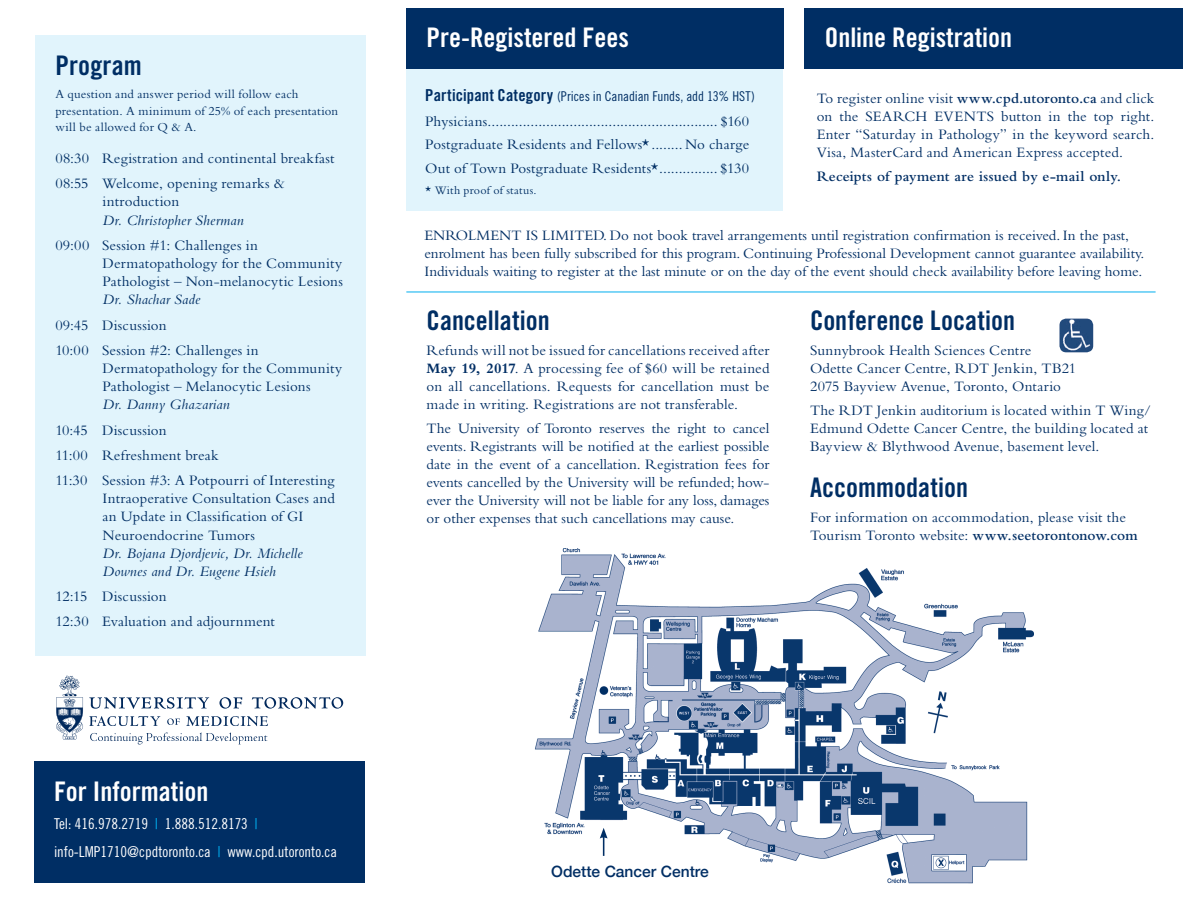
<style>
.page{position:relative;width:1188px;height:918px;background:#fff}
.page>*{position:absolute;margin:0;border:0;box-sizing:border-box;transform-origin:0 0}
.t1{font:27px "Trade Gothic LT Std Bd Cn 20";color:#fff}
.t2{font:27px "Trade Gothic LT Std Bd Cn 20";color:#002e64}
.t3{font:500 15.6px "Helvetica Neue";color:#002e64}
.t4{font:15px/18px "Bembo Std";letter-spacing:.005em;color:#002e64}
.t5{font:15px "Trade Gothic LT Std Cn 18";color:#fff}
.t6{font:600 15px "Bembo Std";letter-spacing:.005em;color:#002e64}
.t7{font:13.5px "Trade Gothic LT Std Cn 18";letter-spacing:-.01em;color:#002e64}
.t8{font:12.75px/16.5px "Bembo Std";letter-spacing:.015em;color:#002e64}
.t9{font:12px "Bembo Std";letter-spacing:.015em;color:#002e64}
.s1{font-style:italic}
.s2{color:#00aeef}
.s3{font-family:"Trade Gothic LT Std Bd Cn 20";font-size:16.5px}
.s4{font-weight:600}
.s5{font-weight:700}
</style>
<div class="page">
<div style="left:35px;top:35px;width:331px;height:621px;background:#e1f4fc"></div>
<div style="left:406px;top:69px;width:377px;height:141px;background:#e1f4fc"></div>
<div style="left:406px;top:8px;width:378px;height:61px;background:#002e64"></div>
<div style="left:805px;top:8px;width:378px;height:61px;background:#002e64"></div>
<img style="left:535px;top:548px;width:499px;height:336px">
<div style="left:34px;top:761px;width:330px;height:122px;background:#002e64"></div>
<hr style="left:406px;top:292px;width:750px;height:1px;background:#00aeef">
<svg style="left:600px;top:828px;width:8px;height:28px"></svg>
<img style="left:1059px;top:319px;width:34px;height:33px">
<svg style="left:89px;top:716px;width:71px;height:10px"></svg>
<svg style="left:167px;top:719px;width:13px;height:6px"></svg>
<svg style="left:186px;top:716px;width:82px;height:10px"></svg>
<svg style="left:90px;top:733px;width:177px;height:11px"></svg>
<svg style="left:89px;top:697px;width:254px;height:12px"></svg>
<svg style="left:56px;top:676px;width:27px;height:64px"></svg>
<p class="t2" style="left:55px;top:49px;width:88px">Program</p>
<p class="t8" style="left:55px;top:86px;width:284px">A question and answer period will follow each presentation. A minimum of 25% of each presentation will be allowed for Q &amp; A.</p>
<p class="t4" style="left:55px;top:149px;width:281px">08:30 Registration and continental breakfast</p>
<p class="t4" style="left:103px;top:174px;width:184px;text-indent:-47px">08:55 Welcome, opening remarks &amp; introduction<br><span class="s1">Dr. Christopher Sherman</span></p>
<p class="t4" style="left:103px;top:235px;width:242px;text-indent:-47px">09:00 Session #1: Challenges in<br>Dermatopathology for the Community<br>Pathologist – Non-melanocytic Lesions<br><span class="s1">Dr. Shachar Sade</span></p>
<p class="t4" style="left:55px;top:316px;width:113px">09:45 Discussion</p>
<p class="t4" style="left:103px;top:340px;width:241px;text-indent:-47px">10:00 Session #2: Challenges in<br>Dermatopathology for the Community<br>Pathologist – Melanocytic Lesions<br><span class="s1">Dr. Danny Ghazarian</span></p>
<p class="t4" style="left:55px;top:421px;width:113px">10:45 Discussion</p>
<p class="t4" style="left:55px;top:446px;width:165px">11:00 Refreshment break</p>
<p class="t4" style="left:103px;top:471px;width:234px;text-indent:-47px">11:30 Session #3: A Potpourri of Interesting Intraoperative Consultation Cases and an Update in Classification of GI Neuroendocrine Tumors<br><span class="s1">Dr. Bojana Djordjevic, Dr. Michelle Downes and Dr. Eugene Hsieh</span></p>
<p class="t4" style="left:55px;top:587px;width:113px">12:15 Discussion</p>
<p class="t4" style="left:55px;top:612px;width:221px">12:30 Evaluation and adjournment</p>
<p class="t1" style="left:54px;top:775px;width:156px">For Information</p>
<p class="t5" style="left:54px;top:815px;width:205px">Tel: 416.978.2719 <span class="s2">|</span> 1.888.512.8173 <span class="s2">|</span></p>
<p class="t5" style="left:54px;top:842px;width:285px">info-LMP1710@cpdtoronto.ca <span class="s2">|</span> www.cpd.utoronto.ca</p>
<p class="t1" style="left:427px;top:21px;width:204px">Pre-Registered Fees</p>
<p class="t1" style="left:825px;top:21px;width:189px">Online Registration</p>
<p class="t7" style="left:425px;top:88px;width:331px"><span class="s3">Participant Category</span> (Prices in Canadian Funds, add 13% HST)</p>
<p class="t4" style="left:425px;top:112px;width:326px">Physicians........................................................... $160</p>
<p class="t4" style="left:425px;top:135px;width:325px">Postgraduate Residents and Fellows*........ No charge</p>
<p class="t4" style="left:425px;top:159px;width:326px">Out of Town Postgraduate Residents*............... $130</p>
<p class="t9" style="left:425px;top:184px;width:113px">* With proof of status.</p>
<p class="t4" style="left:817px;top:89px;width:339px;text-align:justify">To register online visit <span class="s4">www.cpd.utoronto.ca</span> and click on the SEARCH EVENTS button in the top right.<br>Enter “Saturday in Pathology” in the keyword search.<br>Visa, MasterCard and American Express accepted.</p>
<p class="t6" style="left:817px;top:168px;width:306px">Receipts of payment are issued by e-mail only.</p>
<p class="t4" style="left:424px;top:226px;width:721px">ENROLMENT IS LIMITED. Do not book travel arrangements until registration confirmation is received. In the past, enrolment has been fully subscribed for this program. Continuing Professional Development cannot guarantee availability.<br>Individuals waiting to register at the last minute or on the day of the event should check availability before leaving home.</p>
<p class="t2" style="left:427px;top:304px;width:125px">Cancellation</p>
<p class="t4" style="left:427px;top:341px;width:344px;text-align:justify">Refunds will not be issued for cancellations received after <span class="s5">May 19, 2017</span>. A processing fee of $60 will be retained on all cancellations. Requests for cancellation must be made in writing. Registrations are not transferable.</p>
<p class="t4" style="left:427px;top:420px;width:344px;text-align:justify">The University of Toronto reserves the right to cancel events. Registrants will be notified at the earliest possible date in the event of a cancellation. Registration fees for events cancelled by the University will be refunded; how&shy;ever the University will not be liable for any loss, damages or other expenses that such cancellations may cause.</p>
<p class="t2" style="left:810px;top:304px;width:207px">Conference Location</p>
<p class="t4" style="left:810px;top:341px;width:223px">Sunnybrook Health Sciences Centre</p>
<p class="t4" style="left:810px;top:359px;width:268px">Odette Cancer Centre, RDT Jenkin, TB21</p>
<p class="t4" style="left:810px;top:377px;width:253px">2075 Bayview Avenue, Toronto, Ontario</p>
<p class="t4" style="left:810px;top:402px;width:343px">The RDT Jenkin auditorium is located within T Wing/<br>Edmund Odette Cancer Centre, the building located at<br>Bayview &amp; Blythwood Avenue, basement level.</p>
<p class="t2" style="left:810px;top:471px;width:160px">Accommodation</p>
<p class="t4" style="left:810px;top:508px;width:329px">For information on accommodation, please visit the<br>Tourism Toronto website: <span class="s4">www.seetorontonow.com</span></p>
<p class="t3" style="left:551px;top:858px;width:159px">Odette Cancer Centre</p>
</div>
